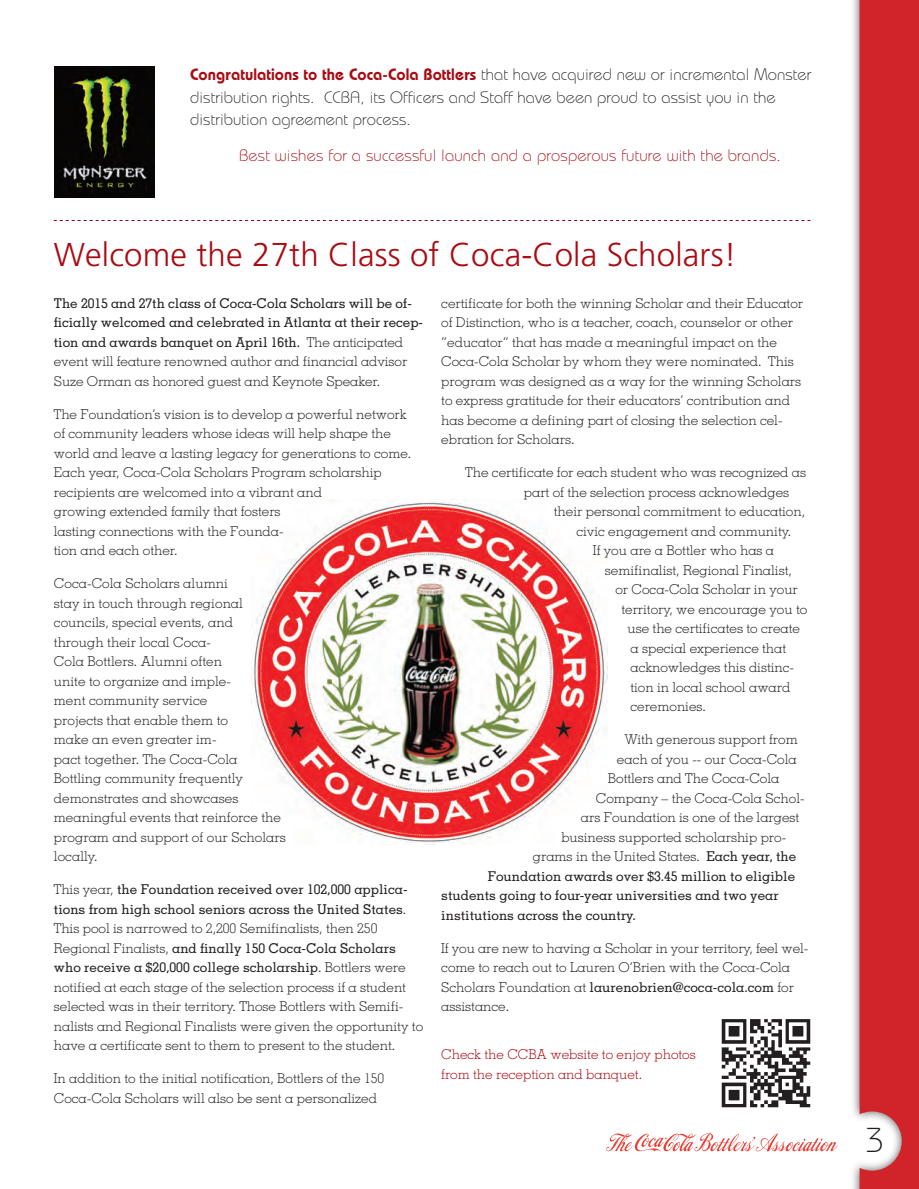
<style>
.page{position:relative;width:919px;height:1189px;background:#fff}
.page>*{position:absolute;margin:0;border:0;box-sizing:border-box;transform-origin:0 0}
.t1{font:300 34.5px "Bauhaus";color:#231f20}
.t2{font:300 33px "Frutiger";letter-spacing:.005em;color:#a90b12}
.t3{font:300 16.5px/22.5px "Bauhaus";letter-spacing:.005em;color:#231f20}
.t4{font:300 16.5px "Bauhaus";letter-spacing:.01em;color:#a90b12}
.t5{font:300 13.5px/19.5px "Memphis";color:#231f20}
.t6{font:500 13.5px/19.5px "Memphis";letter-spacing:-.005em;color:#231f20}
.t7{font:300 13.5px/19.5px "Memphis";color:#a90b12}
.s1{font-weight:600;color:#a90b12}
.s2{font-weight:300}
.s3{font-weight:500}
</style>
<div class="page">
<img style="left:251px;top:499px;width:356px;height:345px">
<div style="left:849px;top:0;width:69px;height:1188px;background:#231f20;opacity:.75"></div>
<div style="left:859px;top:0;width:59px;height:1188px;background:#d1232a"></div>
<svg style="left:606px;top:1132px;width:231px;height:19px"></svg>
<img style="left:55px;top:66px;width:99px;height:132px">
<svg style="left:54px;top:220px;width:756px;height:1px"></svg>
<img style="left:721px;top:1019px;width:89px;height:88px">
<p class="t3" style="left:190px;top:63px;width:622px"><span class="s1">Congratulations to the Coca-Cola Bottlers</span> that have acquired new or incremental Monster distribution rights. CCBA, its Officers and Staff have been proud to assist you in the distribution agreement process.</p>
<p class="t4" style="left:239px;top:146px;width:543px">Best wishes for a successful launch and a prosperous future with the brands.</p>
<h2 class="t2" style="left:54px;top:235px;width:684px">Welcome the 27th Class of Coca-Cola Scholars!</h2>
<p class="t6" style="left:54px;top:293px;width:370px">The 2015 and 27th class of Coca-Cola Scholars will be of&shy;ficially welcomed and celebrated in Atlanta at their recep&shy;tion and awards banquet on April 16th. <span class="s2">The anticipated event will feature renowned author and financial advisor Suze Orman as honored guest and Keynote Speaker.</span></p>
<p class="t5" style="left:54px;top:403px;width:359px">The Foundation’s vision is to develop a powerful network of community leaders whose ideas will help shape the world and leave a lasting legacy for generations to come.<br>Each year, Coca-Cola Scholars Program scholarship recipients are welcomed into a vibrant and<br>growing extended family that fosters<br>lasting connections with the Founda-<br>tion and each other.</p>
<p class="t5" style="left:54px;top:573px;width:233px">Coca-Cola Scholars alumni<br>stay in touch through regional councils, special events, and through their local Coca-<br>Cola Bottlers. Alumni often<br>unite to organize and imple-<br>ment community service<br>projects that enable them to<br>make an even greater im-<br>pact together. The Coca-Cola<br>Bottling community frequently demonstrates and showcases meaningful events that reinforce the program and support of our Scholars locally.</p>
<p class="t5" style="left:54px;top:879px;width:370px">This year, <span class="s3">the Foundation received over 102,000 applica&shy;tions from high school seniors across the United States</span>.<br>This pool is narrowed to 2,200 Semifinalists, then 250<br>Regional Finalists, <span class="s3">and finally 150 Coca-Cola Scholars who receive a $20,000 college scholarship</span>. Bottlers were notified at each stage of the selection process if a student selected was in their territory. Those Bottlers with Semifi&shy;nalists and Regional Finalists were given the opportunity to have a certificate sent to them to present to the student.</p>
<p class="t5" style="left:54px;top:1068px;width:332px">In addition to the initial notification, Bottlers of the 150<br>Coca-Cola Scholars will also be sent a personalized</p>
<p class="t5" style="left:441px;top:292px;width:363px">certificate for both the winning Scholar and their Educator of Distinction, who is a teacher, coach, counselor or other “educator” that has made a meaningful impact on the Coca-Cola Scholar by whom they were nominated. This program was designed as a way for the winning Scholars to express gratitude for their educators’ contribution and has become a defining part of closing the selection cel&shy;ebration for Scholars.</p>
<p class="t5" style="left:523px;top:462px;width:284px;text-indent:-58px">The certificate for each student who was recognized as part of the selection process acknowledges</p>
<p class="t5" style="left:553px;top:501px;width:252px">their personal commitment to education,</p>
<p class="t5" style="left:576px;top:520px;width:216px">civic engagement and community.</p>
<p class="t5" style="left:592px;top:540px;width:183px">If you are a Bottler who has a</p>
<p class="t5" style="left:604px;top:559px;width:188px">semifinalist, Regional Finalist,</p>
<p class="t5" style="left:615px;top:579px;width:184px">or Coca-Cola Scholar in your</p>
<p class="t5" style="left:621px;top:598px;width:187px">territory, we encourage you to</p>
<p class="t5" style="left:627px;top:618px;width:174px">use the certificates to create</p>
<p class="t5" style="left:630px;top:637px;width:157px">a special experience that</p>
<p class="t5" style="left:630px;top:657px;width:165px">acknowledges this distinc-</p>
<p class="t5" style="left:630px;top:676px;width:161px">tion in local school award</p>
<p class="t5" style="left:630px;top:696px;width:77px">ceremonies.</p>
<p class="t5" style="left:624px;top:729px;width:175px">With generous support from</p>
<p class="t5" style="left:616px;top:748px;width:181px">each of you -- our Coca-Cola</p>
<p class="t5" style="left:607px;top:768px;width:173px">Bottlers and The Coca-Cola</p>
<p class="t5" style="left:595px;top:787px;width:210px">Company – the Coca-Cola Schol-</p>
<p class="t5" style="left:580px;top:807px;width:220px">ars Foundation is one of the largest</p>
<p class="t5" style="left:561px;top:826px;width:226px">business supported scholarship pro-</p>
<p class="t5" style="left:532px;top:846px;width:265px">grams in the United States. <span class="s3">Each year, the</span></p>
<p class="t6" style="left:487px;top:865px;width:309px">Foundation awards over $3.45 million to eligible</p>
<p class="t6" style="left:441px;top:885px;width:339px">students going to four-year universities and two year</p>
<p class="t6" style="left:441px;top:904px;width:196px">institutions across the country.</p>
<p class="t5" style="left:441px;top:937px;width:368px">If you are new to having a Scholar in your territory, feel wel&shy;come to reach out to Lauren O’Brien with the Coca-Cola Scholars Foundation at <span class="s3">laurenobrien@coca-cola.com</span> for assistance.</p>
<p class="t7" style="left:441px;top:1044px;width:256px">Check the CCBA website to enjoy photos from the reception and banquet.</p>
<h1 class="t1" style="left:864px;top:1119px;width:21px">3</h1>
</div>
